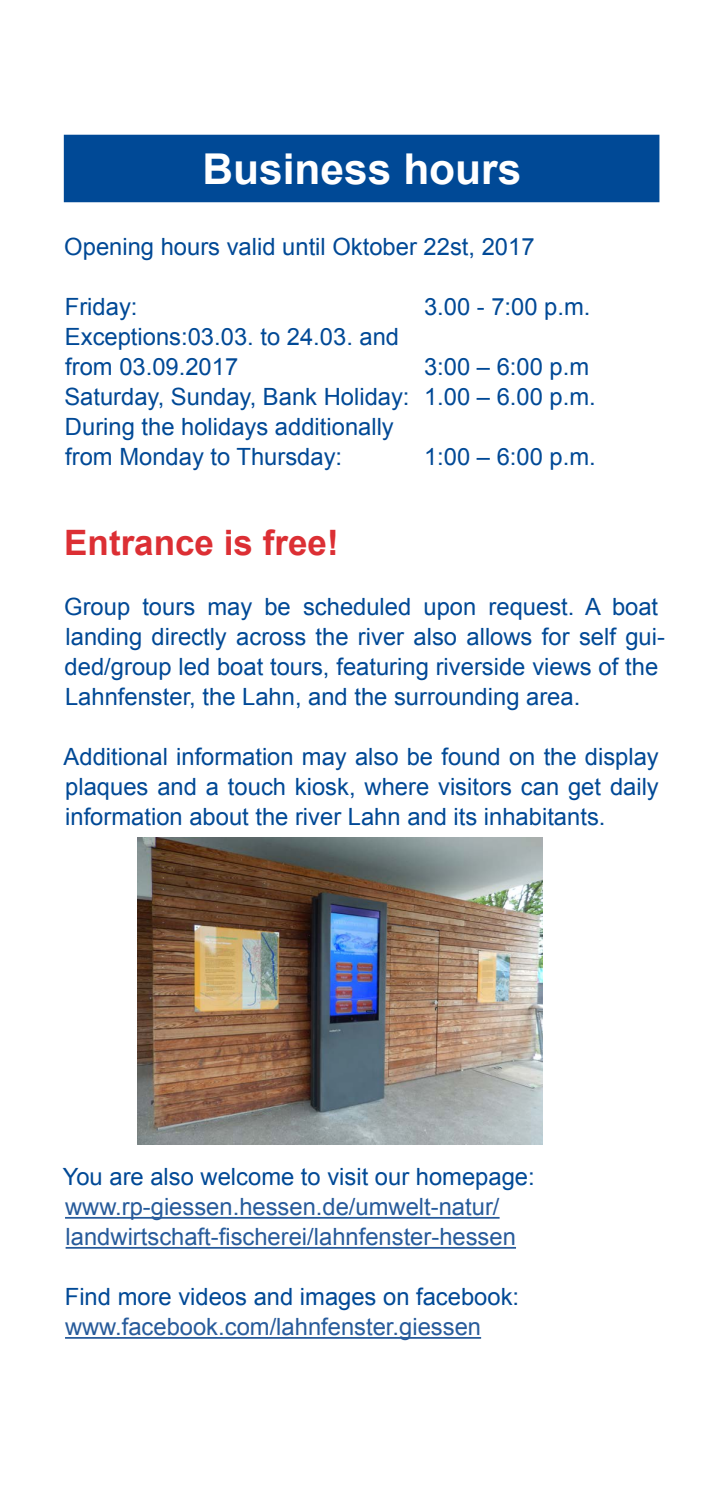
<style>
.page{position:relative;width:702px;height:1489px;background:#fff}
.page>*{position:absolute;margin:0;border:0;box-sizing:border-box;transform-origin:0 0}
.t1{font:700 42.5px "Arial";color:#fff}
.t2{font:700 35px "Arial";color:#dc2f34}
.t3{font:23.75px/30px "Arial";color:#004996}
.t4{font:23.75px "Arial";color:#275b9b}
</style>
<div class="page">
<div style="left:65px;top:136px;width:593px;height:65px;background:#004996"></div>
<div style="left:64px;top:135px;width:595px;height:67px;border:2px solid #004996"></div>
<hr style="left:65px;top:1216px;width:434px;height:2px;background:#275b9b">
<hr style="left:66px;top:1246px;width:450px;height:2px;background:#275b9b">
<hr style="left:65px;top:1336px;width:416px;height:2px;background:#275b9b">
<img style="left:137px;top:837px;width:406px;height:307px">
<h1 class="t1" style="left:202px;top:141px;width:320px">Business hours</h1>
<p class="t3" style="left:64px;top:232px;width:471px">Opening hours valid until Oktober 22st, 2017</p>
<p class="t3" style="left:65px;top:292px;width:74px">Friday:</p>
<p class="t3" style="left:424px;top:292px;width:168px">3.00 - 7:00 p.m.</p>
<p class="t3" style="left:65px;top:322px;width:336px">Exceptions:03.03. to 24.03. and from 03.09.2017</p>
<p class="t3" style="left:64px;top:352px;width:533px;text-indent:359px">3:00 – 6:00 p.m<br>Saturday, Sunday, Bank Holiday: 1.00 – 6.00 p.m.<br>During the holidays additionally<br>from Monday to Thursday:</p>
<p class="t3" style="left:424px;top:442px;width:173px">1:00 – 6:00 p.m.</p>
<p class="t2" style="left:64px;top:519px;width:276px">Entrance is free!</p>
<p class="t3" style="left:64px;top:592px;width:602px">Group tours may be scheduled upon request. A boat landing directly across the river also allows for self gui&shy;ded/group led boat tours, featuring riverside views of the Lahnfenster, the Lahn, and the surrounding area.</p>
<p class="t3" style="left:64px;top:742px;width:596px;text-align:justify">Additional information may also be found on the display plaques and a touch kiosk, where visitors can get daily information about the river Lahn and its inhabitants.</p>
<p class="t3" style="left:63px;top:1162px;width:473px">You are also welcome to visit our homepage:</p>
<p class="t4" style="left:65px;top:1191px;width:436px">www.rp-giessen.hessen.de/umwelt-natur/</p>
<p class="t4" style="left:66px;top:1221px;width:452px">landwirtschaft-fischerei/lahnfenster-hessen</p>
<p class="t3" style="left:65px;top:1282px;width:456px">Find more videos and images on facebook:</p>
<p class="t4" style="left:65px;top:1311px;width:417px">www.facebook.com/lahnfenster.giessen</p>
</div>
